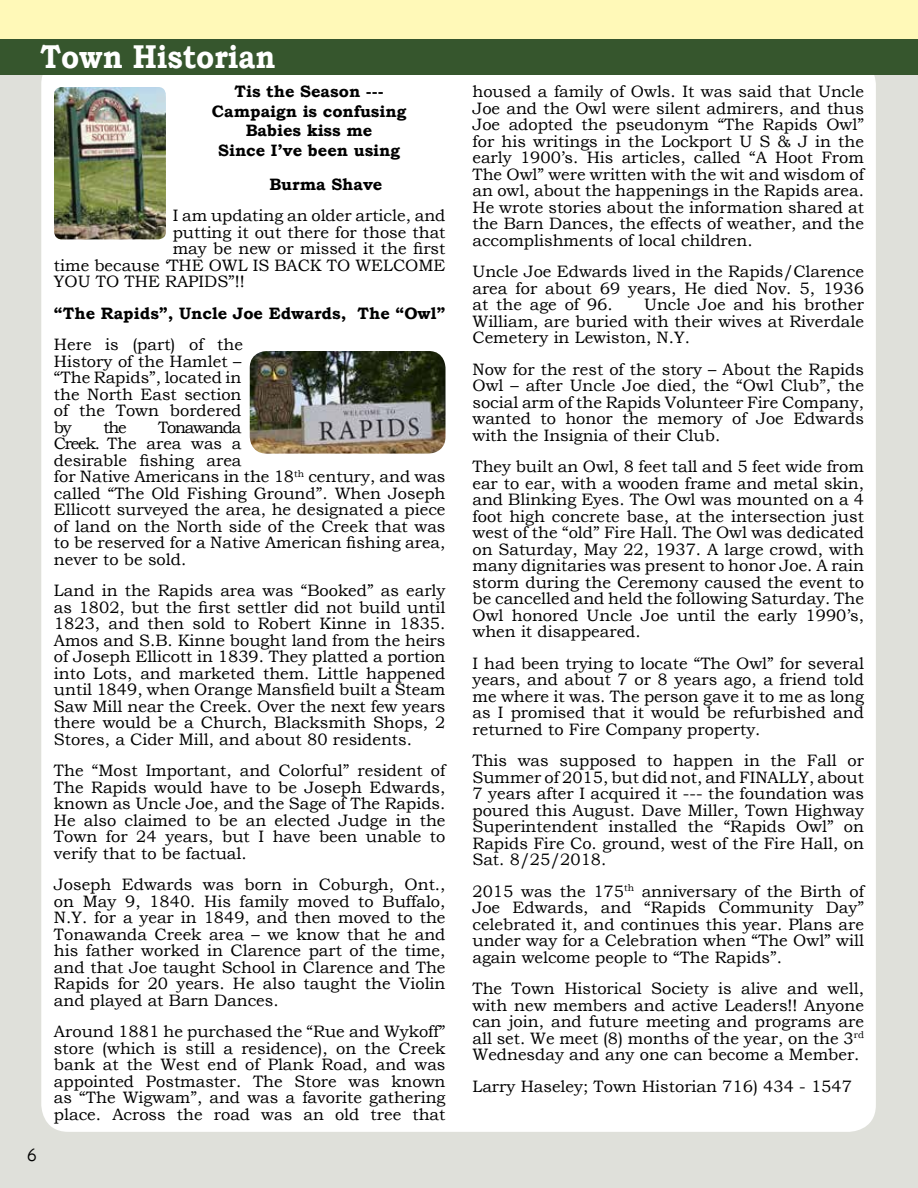
<style>
.page{position:relative;width:918px;height:1188px;background:#dfe0da}
.page>*{position:absolute;margin:0;border:0;box-sizing:border-box;transform-origin:0 0}
.t1{font:700 33px "Bookman Old Style";color:#fff;scale:.89 1}
.t2{font:300 19.5px "Agenda";color:#000}
.t3{font:16.5px/16.5px "Bookman Old Style";color:#000;text-align:justify}
.t4{font:700 16.5px/19.5px "Bookman Old Style";color:#000;text-align:center}
</style>
<div class="page">
<div style="left:0;top:0;width:918px;height:42px;background:#fff9b8"></div>
<div style="left:41px;top:57px;width:835px;height:1075px;background:#fff;border-radius:27px"></div>
<div style="left:0;top:40px;width:918px;height:35px;background:#36562d"></div>
<img style="left:54px;top:87px;width:112px;height:152px">
<img style="left:250px;top:351px;width:196px;height:103px">
<h1 class="t1" style="left:41px;top:32px;width:265px">Town Historian</h1>
<p class="t4" style="left:212px;top:82px;width:196px">Tis the Season ---<br>Campaign is confusing<br>Babies kiss me<br>Since I’ve been using</p>
<p class="t4" style="left:269px;top:174px;width:115px">Burma Shave</p>
<p class="t3" style="left:173px;top:207px;width:274px">I am updating an older article, and</p>
<p class="t3" style="left:173px;top:224px;width:274px">putting it out there for those that</p>
<p class="t3" style="left:173px;top:240px;width:274px">may be new or missed it the first</p>
<p class="t3" style="left:54px;top:257px;width:393px">time because ‘THE OWL IS BACK TO WELCOME</p>
<p class="t3" style="left:54px;top:273px;width:192px">YOU TO THE RAPIDS”!!</p>
<p class="t4" style="left:54px;top:303px;width:393px">“The Rapids”, Uncle Joe Edwards, The “Owl”</p>
<p class="t3" style="left:54px;top:336px;width:191px">Here is (part) of the History of the Hamlet – “The Rapids”, located in the North East section of the Town bordered by</p>
<p class="t3" style="left:54px;top:419px;width:393px;text-align:left;text-indent:104px">Tonawanda<br>Creek. The area was a<br>desirable fishing area<br>for Native Americans in the 18<sup>th</sup> century, and was called “The Old Fishing Ground”. When Joseph Ellicott surveyed the area, he designated a piece of land on the North side of the Creek that was to be reserved for a Native American fishing area, never to be sold.</p>
<p class="t3" style="left:54px;top:582px;width:393px">Land in the Rapids area was “Booked” as early as 1802, but the first settler did not build until 1823, and then sold to Robert Kinne in 1835.<br>Amos and S.B. Kinne bought land from the heirs of Joseph Ellicott in 1839. They platted a portion into Lots, and marketed them. Little happened until 1849, when Orange Mansfield built a Steam Saw Mill near the Creek. Over the next few years there would be a Church, Blacksmith Shops, 2<br>Stores, a Cider Mill, and about 80 residents.</p>
<p class="t3" style="left:54px;top:762px;width:393px">The “Most Important, and Colorful” resident of The Rapids would have to be Joseph Edwards, known as Uncle Joe, and the Sage of The Rapids.<br>He also claimed to be an elected Judge in the Town for 24 years, but I have been unable to verify that to be factual.</p>
<p class="t3" style="left:54px;top:876px;width:393px">Joseph Edwards was born in Coburgh, Ont., on May 9, 1840. His family moved to Buffalo, N.Y. for a year in 1849, and then moved to the Tonawanda Creek area – we know that he and his father worked in Clarence part of the time, and that Joe taught School in Clarence and The Rapids for 20 years. He also taught the Violin and played at Barn Dances.</p>
<p class="t3" style="left:54px;top:1023px;width:393px">Around 1881 he purchased the “Rue and Wykoff” store (which is still a residence), on the Creek bank at the West end of Plank Road, and was appointed Postmaster. The Store was known as “The Wigwam”, and was a favorite gathering place. Across the road was an old tree that</p>
<p class="t3" style="left:103px;top:419px;width:25px">the</p>
<p class="t2" style="left:27px;top:1143px;width:11px">6</p>
<p class="t3" style="left:473px;top:83px;width:393px">housed a family of Owls. It was said that Uncle Joe and the Owl were silent admirers, and thus Joe adopted the pseudonym “The Rapids Owl” for his writings in the Lockport U S &amp; J in the early 1900’s. His articles, called “A Hoot From The Owl” were written with the wit and wisdom of an owl, about the happenings in the Rapids area.<br>He wrote stories about the information shared at the Barn Dances, the effects of weather, and the accomplishments of local children.</p>
<p class="t3" style="left:473px;top:263px;width:393px">Uncle Joe Edwards lived in the Rapids/Clarence area for about 69 years, He died Nov. 5, 1936 at the age of 96.</p>
<p class="t3" style="left:473px;top:296px;width:393px;text-indent:172px">Uncle Joe and his brother William, are buried with their wives at Riverdale Cemetery in Lewiston, N.Y.</p>
<p class="t3" style="left:473px;top:361px;width:393px">Now for the rest of the story – About the Rapids Owl – after Uncle Joe died, the “Owl Club”, the social arm of the Rapids Volunteer Fire Company, wanted to honor the memory of Joe Edwards with the Insignia of their Club.</p>
<p class="t3" style="left:473px;top:458px;width:393px">They built an Owl, 8 feet tall and 5 feet wide from ear to ear, with a wooden frame and metal skin, and Blinking Eyes. The Owl was mounted on a 4 foot high concrete base, at the intersection just west of the “old” Fire Hall. The Owl was dedicated on Saturday, May 22, 1937. A large crowd, with many dignitaries was present to honor Joe. A rain storm during the Ceremony caused the event to be cancelled and held the following Saturday. The Owl honored Uncle Joe until the early 1990’s, when it disappeared.</p>
<p class="t3" style="left:473px;top:655px;width:393px">I had been trying to locate “The Owl” for several years, and about 7 or 8 years ago, a friend told me where it was. The person gave it to me as long as I promised that it would be refurbished and returned to Fire Company property.</p>
<p class="t3" style="left:473px;top:752px;width:393px">This was supposed to happen in the Fall or Summer of 2015, but did not, and FINALLY, about 7 years after I acquired it --- the foundation was poured this August. Dave Miller, Town Highway Superintendent installed the “Rapids Owl” on Rapids Fire Co. ground, west of the Fire Hall, on Sat. 8/25/2018.</p>
<p class="t3" style="left:472px;top:883px;width:393px">2015 was the 175<sup>th</sup> anniversary of the Birth of Joe Edwards, and “Rapids Community Day” celebrated it, and continues this year. Plans are under way for a Celebration when “The Owl” will again welcome people to “The Rapids”.</p>
<p class="t3" style="left:472px;top:980px;width:393px">The Town Historical Society is alive and well, with new members and active Leaders!! Anyone can join, and future meeting and programs are all set. We meet (8) months of the year, on the 3<sup>rd </sup>Wednesday and any one can become a Member.</p>
<p class="t3" style="left:473px;top:1078px;width:381px">Larry Haseley; Town Historian 716) 434 - 1547</p>
</div>
